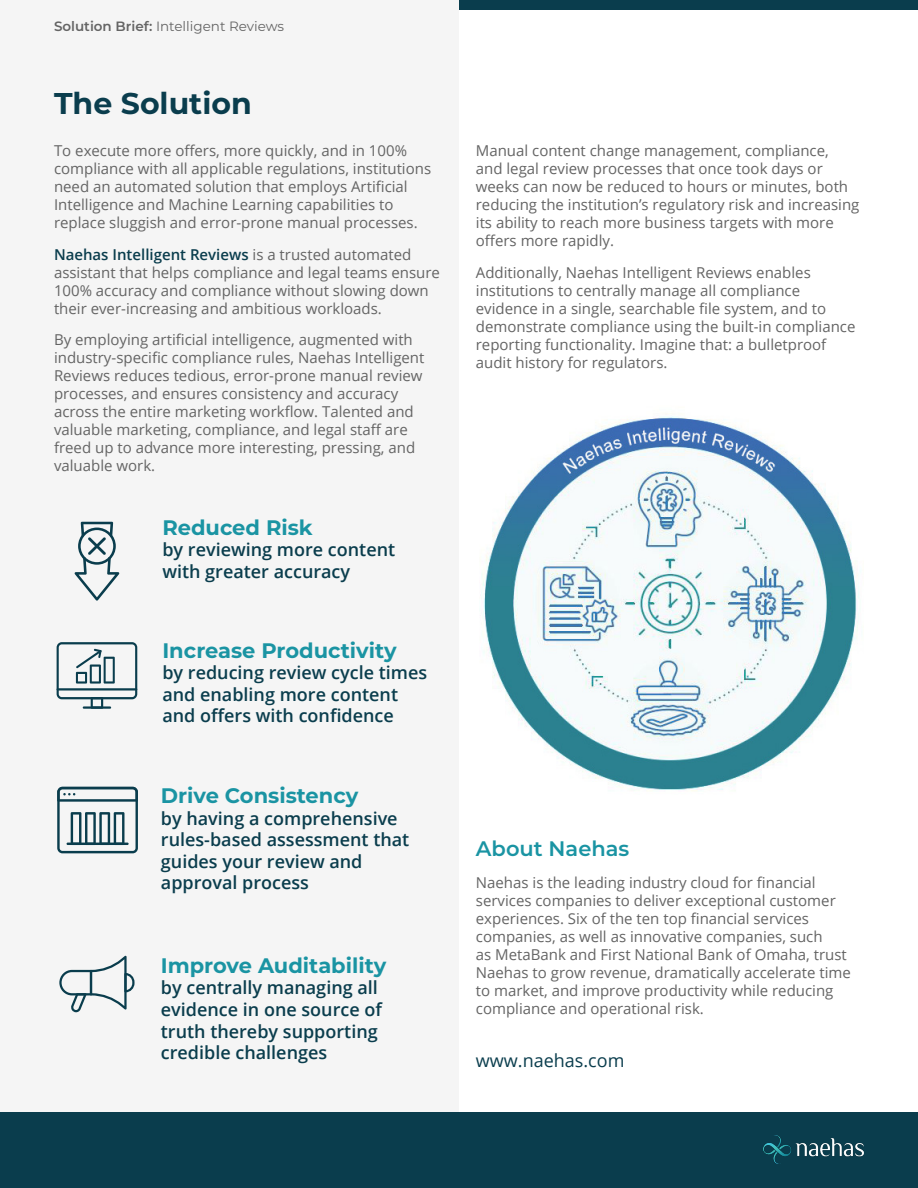
<style>
.page{position:relative;width:918px;height:1188px;background:#fff}
.page>*{position:absolute;margin:0;border:0;box-sizing:border-box;transform-origin:0 0}
.t1{font:700 30px "Montserrat";color:#0a3d4d}
.t2{font:700 21px "Montserrat";color:#1a94a3}
.t3{font:600 21px "Montserrat";color:#1a94a3}
.t4{font:600 18px/21.6px "Open Sans";color:#0a3d4d}
.t5{font:18px "Open Sans";color:#0a3d4d}
.t6{font:15px/18px "Open Sans";color:#646464}
.t7{font:13.5px "Montserrat";color:#646464}
.s1{font-weight:600}
.s2{font-weight:600;color:#0a3d4d}
</style>
<div class="page">
<div style="left:0;top:0;width:459px;height:1188px;background:#f5f5f5"></div>
<div style="left:0;top:1112px;width:918px;height:76px;background:#0a3d4d"></div>
<svg style="left:57px;top:642px;width:80px;height:67px"></svg>
<svg style="left:75px;top:522px;width:44px;height:79px"></svg>
<svg style="left:57px;top:787px;width:81px;height:66px"></svg>
<svg style="left:59px;top:956px;width:76px;height:56px"></svg>
<img style="left:481px;top:413px;width:378px;height:378px">
<img style="left:764px;top:1136px;width:100px;height:28px">
<div style="left:459px;top:0;width:459px;height:10px;background:#0a3d4d"></div>
<p class="t7" style="left:54px;top:17px;width:232px"><span class="s1">Solution Brief:</span> Intelligent Reviews</p>
<h1 class="t1" style="left:54px;top:82px;width:199px">The Solution</h1>
<p class="t6" style="left:54px;top:141px;width:379px">To execute more offers, more quickly, and in 100% compliance with all applicable regulations, institutions need an automated solution that employs Artificial Intelligence and Machine Learning capabilities to replace sluggish and error-prone manual processes.</p>
<p class="t6" style="left:54px;top:245px;width:387px"><span class="s2">Naehas Intelligent Reviews</span> is a trusted automated assistant that helps compliance and legal teams ensure 100% accuracy and compliance without slowing down their ever-increasing and ambitious workloads.</p>
<p class="t6" style="left:54px;top:330px;width:372px">By employing artificial intelligence, augmented with industry-specific compliance rules, Naehas Intelligent Reviews reduces tedious, error-prone manual review processes, and ensures consistency and accuracy across the entire marketing workflow. Talented and valuable marketing, compliance, and legal staff are freed up to advance more interesting, pressing, and valuable work.</p>
<h2 class="t2" style="left:162px;top:512px;width:152px">Reduced Risk</h2>
<p class="t4" style="left:162px;top:538px;width:234px">by reviewing more content with greater accuracy</p>
<h2 class="t2" style="left:162px;top:635px;width:236px">Increase Productivity</h2>
<p class="t4" style="left:162px;top:661px;width:266px">by reducing review cycle times and enabling more content and offers with confidence</p>
<h2 class="t2" style="left:161px;top:780px;width:199px">Drive Consistency</h2>
<p class="t4" style="left:161px;top:807px;width:250px">by having a comprehensive rules-based assessment that guides your review and approval process</p>
<h2 class="t2" style="left:161px;top:950px;width:227px">Improve Auditability</h2>
<p class="t4" style="left:161px;top:977px;width:223px">by centrally managing all evidence in one source of truth thereby supporting credible challenges</p>
<p class="t6" style="left:476px;top:141px;width:385px">Manual content change management, compliance,<br>and legal review processes that once took days or weeks can now be reduced to hours or minutes, both reducing the institution’s regulatory risk and increasing its ability to reach more business targets with more offers more rapidly.</p>
<p class="t6" style="left:476px;top:263px;width:381px">Additionally, Naehas Intelligent Reviews enables institutions to centrally manage all compliance evidence in a single, searchable file system, and to demonstrate compliance using the built-in compliance reporting functionality. Imagine that: a bulletproof audit history for regulators.</p>
<h2 class="t3" style="left:476px;top:834px;width:155px">About Naehas</h2>
<p class="t6" style="left:476px;top:873px;width:377px">Naehas is the leading industry cloud for financial services companies to deliver exceptional customer experiences. Six of the ten top financial services companies, as well as innovative companies, such<br>as MetaBank and First National Bank of Omaha, trust Naehas to grow revenue, dramatically accelerate time to market, and improve productivity while reducing compliance and operational risk.</p>
<p class="t5" style="left:476px;top:1048px;width:150px">www.naehas.com</p>
</div>
